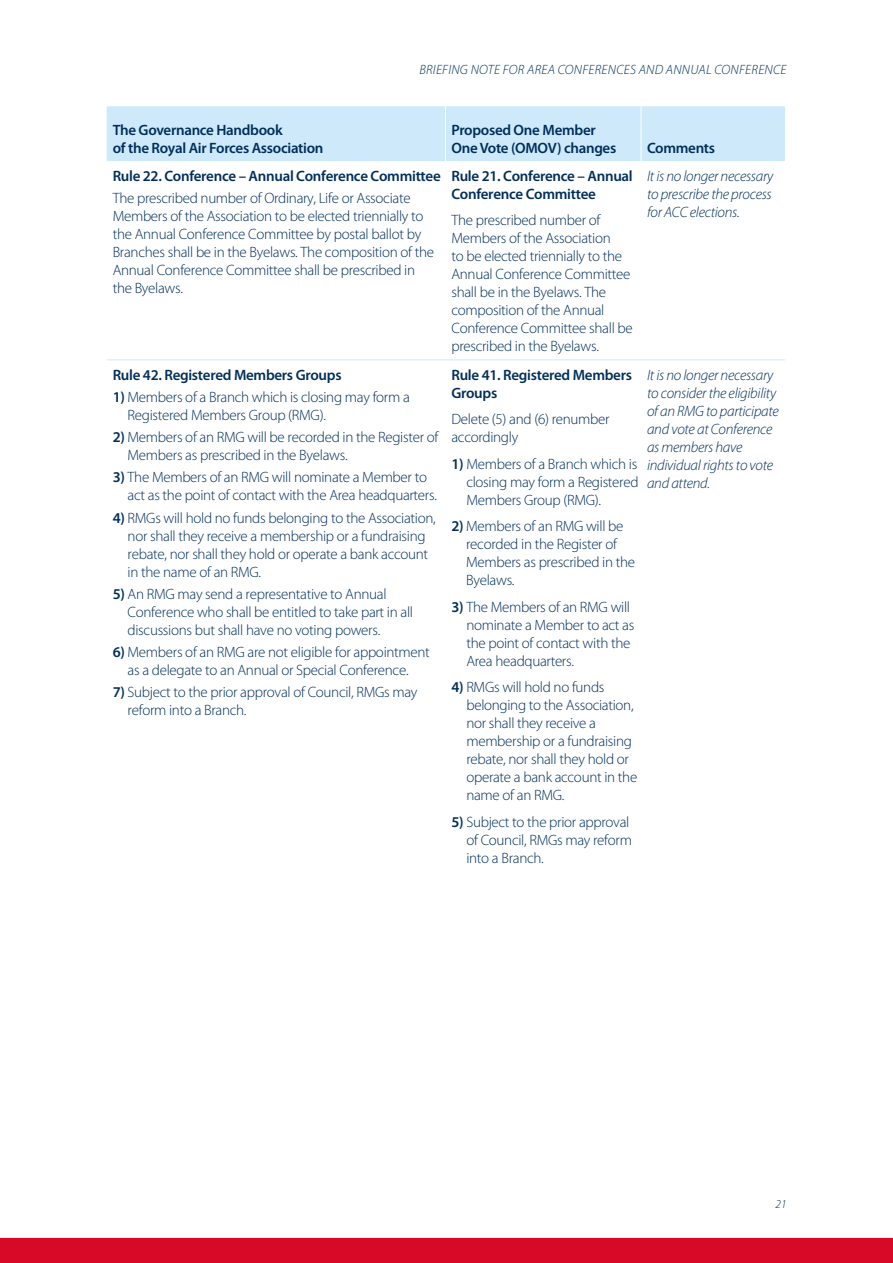
<style>
.page{position:relative;width:893px;height:1263px;background:#fff}
.page>*{position:absolute;margin:0;border:0;box-sizing:border-box;transform-origin:0 0}
.Body_text{font:300 15px/18px "Myriad Pro";letter-spacing:-.02em;color:#002e5a}
.Sub_Head{font:300 15px/18px "Myriad Pro";letter-spacing:-.02em;color:#002e5a}
.Body_text-2{font:italic 300 15px/18px "Myriad Pro";letter-spacing:-.02em;color:#002e5a;text-align:justify}
.Body_text-3{font:600 15px/18px "Myriad Pro";letter-spacing:-.02em;color:#002e5a}
.Sub_Head-2{font:600 15px/18px "Myriad Pro";letter-spacing:-.02em;color:#002e5a}
.t1{font:italic 300 13.5px "Myriad Pro";letter-spacing:.02em;color:#002e5a}
.t2{font:italic 300 12px "Myriad Pro";color:#002e5a}
.s1{font-weight:600}
</style>
<div class="page">
<div style="left:0;top:1237px;width:893px;height:26px;background:#d70926"></div>
<div style="left:107px;top:106px;width:678px;height:55px;background:#ceeafa"></div>
<hr style="left:445px;top:106px;width:1px;height:55px;background:#fff">
<hr style="left:641px;top:106px;width:1px;height:55px;background:#fff">
<hr style="left:107px;top:359px;width:338px;height:1px;background:#ceeafa">
<hr style="left:445px;top:359px;width:196px;height:1px;background:#ceeafa">
<hr style="left:641px;top:359px;width:144px;height:1px;background:#ceeafa">
<p class="t1" style="left:419px;top:61px;width:369px">BRIEFING NOTE FOR AREA CONFERENCES AND ANNUAL CONFERENCE</p>
<p class="Body_text-3" style="left:113px;top:120px;width:212px">The Governance Handbook<br>of the Royal Air Forces Association</p>
<p class="Body_text-3" style="left:451px;top:120px;width:166px">Proposed One Member<br>One Vote (OMOV) changes</p>
<p class="Body_text-3" style="left:113px;top:166px;width:330px">Rule 22. Conference – Annual Conference Committee</p>
<p class="Body_text" style="left:113px;top:189px;width:323px">The prescribed number of Ordinary, Life or Associate Members of the Association to be elected triennially to the Annual Conference Committee by postal ballot by Branches shall be in the Byelaws. The composition of the Annual Conference Committee shall be prescribed in the Byelaws.</p>
<p class="Body_text-3" style="left:113px;top:365px;width:230px">Rule 42. Registered Members Groups</p>
<p class="Body_text" style="left:128px;top:388px;width:284px;text-indent:-15px"><span class="s1">1)</span> Members of a Branch which is closing may form a<br>Registered Members Group (RMG).</p>
<p class="Body_text" style="left:128px;top:428px;width:312px;text-indent:-15px"><span class="s1">2)</span> Members of an RMG will be recorded in the Register of<br>Members as prescribed in the Byelaws.</p>
<p class="Body_text" style="left:128px;top:468px;width:311px;text-indent:-15px"><span class="s1">3)</span> The Members of an RMG will nominate a Member to act as the point of contact with the Area headquarters.</p>
<p class="Body_text" style="left:128px;top:508px;width:310px;text-indent:-15px"><span class="s1">4)</span> RMGs will hold no funds belonging to the Association, nor shall they receive a membership or a fundraising rebate, nor shall they hold or operate a bank account in the name of an RMG.</p>
<p class="Body_text" style="left:128px;top:585px;width:287px;text-indent:-15px"><span class="s1">5)</span> An RMG may send a representative to Annual<br>Conference who shall be entitled to take part in all discussions but shall have no voting powers.</p>
<p class="Body_text" style="left:113px;top:643px;width:319px;text-align:center"><span class="s1">6)</span> Members of an RMG are not eligible for appointment as a delegate to an Annual or Special Conference.</p>
<p class="Body_text" style="left:128px;top:683px;width:291px;text-indent:-15px"><span class="s1">7)</span> Subject to the prior approval of Council, RMGs may reform into a Branch.</p>
<p class="Sub_Head-2" style="left:451px;top:166px;width:183px">Rule 21. Conference – Annual<br>Conference Committee</p>
<p class="Sub_Head" style="left:451px;top:211px;width:183px">The prescribed number of<br>Members of the Association<br>to be elected triennially to the<br>Annual Conference Committee shall be in the Byelaws. The composition of the Annual<br>Conference Committee shall be prescribed in the Byelaws.</p>
<p class="Sub_Head-2" style="left:451px;top:365px;width:182px">Rule 41. Registered Members<br>Groups</p>
<p class="Sub_Head" style="left:451px;top:410px;width:160px">Delete (5) and (6) renumber accordingly</p>
<p class="Sub_Head" style="left:466px;top:454px;width:174px;text-align:justify;text-indent:-15px"><span class="s1">1)</span> Members of a Branch which is closing may form a Registered Members Group (RMG).</p>
<p class="Sub_Head" style="left:466px;top:517px;width:170px;text-indent:-15px"><span class="s1">2)</span> Members of an RMG will be recorded in the Register of<br>Members as prescribed in the<br>Byelaws.</p>
<p class="Sub_Head" style="left:466px;top:597px;width:169px;text-indent:-15px"><span class="s1">3)</span> The Members of an RMG will nominate a Member to act as the point of contact with the<br>Area headquarters.</p>
<p class="Sub_Head" style="left:466px;top:678px;width:172px;text-indent:-15px"><span class="s1">4)</span> RMGs will hold no funds belonging to the Association, nor shall they receive a membership or a fundraising rebate, nor shall they hold or operate a bank account in the name of an RMG.</p>
<p class="Sub_Head" style="left:466px;top:812px;width:167px;text-indent:-15px"><span class="s1">5)</span> Subject to the prior approval of Council, RMGs may reform into a Branch.</p>
<p class="Body_text-3" style="left:647px;top:138px;width:70px">Comments</p>
<p class="Body_text-2" style="left:647px;top:167px;width:128px">It is no longer necessary to prescribe the process for ACC elections.</p>
<p class="Body_text-2" style="left:647px;top:365px;width:133px;text-align:left">It is no longer necessary to consider the eligibility of an RMG to participate and vote at Conference as members have individual rights to vote and attend.</p>
<p class="t2" style="left:776px;top:1197px;width:13px">21</p>
</div>
